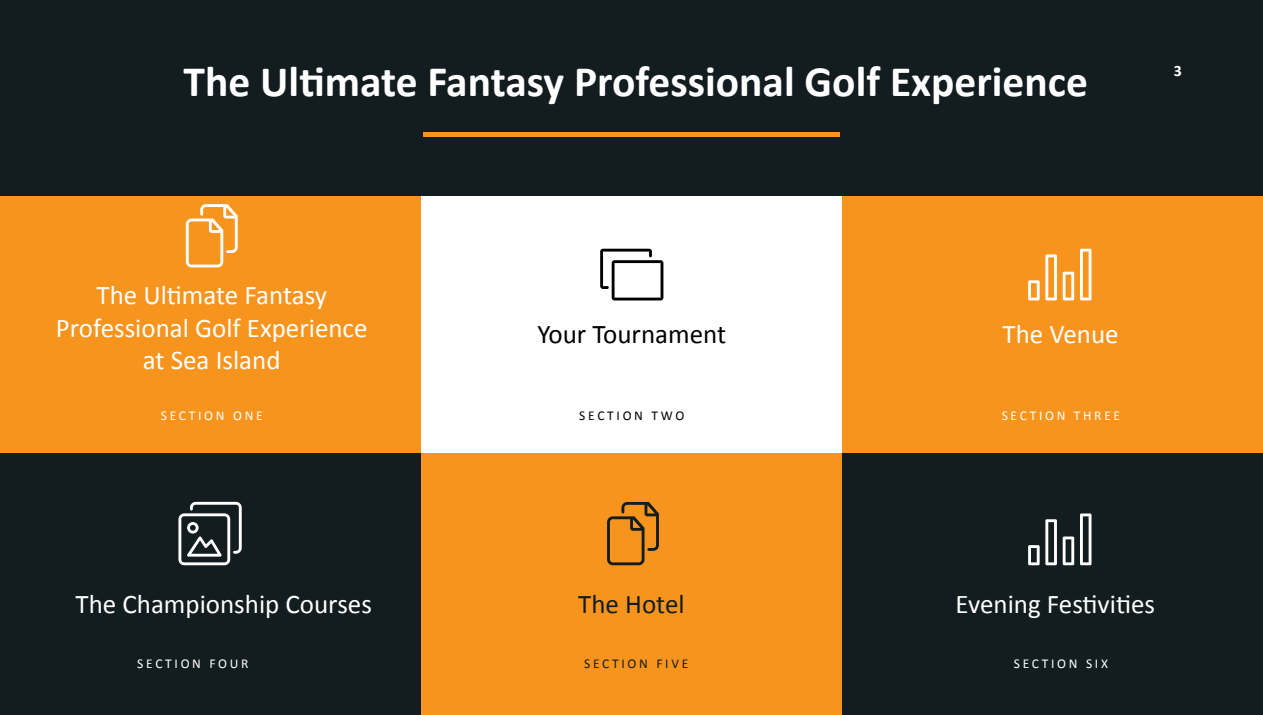
<style>
.page{position:relative;width:1263px;height:715px;background:#fff}
.page>*{position:absolute;margin:0;border:0;box-sizing:border-box;transform-origin:0 0}
.t1{font:700 43.5px "Calibri";color:#fff}
.t2{font:27px/32.4px "Calibri";color:#fff;text-align:center}
.t3{font:27px "Calibri";color:#000}
.t4{font:27px "Calibri";color:#131d20}
.t5{font:700 15.9px "Calibri";color:#fff}
.t6{font:13.5px "Calibri";letter-spacing:.2em;color:#fff}
.t7{font:13.5px "Calibri";letter-spacing:.2em;color:#131d20}
.t8{font:13.5px "Calibri";letter-spacing:.2em;color:#000}
</style>
<div class="page">
<div style="left:0;top:193px;width:421px;height:260px;background:#f7941e"></div>
<div style="left:842px;top:193px;width:421px;height:260px;background:#f7941e"></div>
<div style="left:421px;top:453px;width:421px;height:261px;background:#f7941e"></div>
<div style="left:842px;top:453px;width:421px;height:261px;background:#131d20"></div>
<div style="left:0;top:453px;width:421px;height:261px;background:#131d20"></div>
<div style="left:0;top:0;width:1263px;height:196px;background:#131d20"></div>
<svg style="left:186px;top:204px;width:52px;height:63px"></svg>
<svg style="left:607px;top:502px;width:52px;height:63px"></svg>
<svg style="left:178px;top:501px;width:64px;height:64px"></svg>
<svg style="left:600px;top:248px;width:63px;height:52px"></svg>
<svg style="left:1028px;top:513px;width:63px;height:52px"></svg>
<svg style="left:1028px;top:248px;width:63px;height:52px"></svg>
<div style="left:423px;top:132px;width:417px;height:5px;background:#f7941e"></div>
<h1 class="t1" style="left:184px;top:54px;width:906px">The Ultimate Fantasy Professional Golf Experience</h1>
<p class="t5" style="left:1174px;top:60px;width:10px">3</p>
<p class="t2" style="left:56px;top:279px;width:313px">The Ultimate Fantasy<br>Professional Golf Experience at Sea Island</p>
<p class="t6" style="left:161px;top:406px;width:103px">SECTION ONE</p>
<p class="t3" style="left:537px;top:317px;width:190px">Your Tournament</p>
<p class="t2" style="left:1002px;top:318px;width:118px">The Venue</p>
<p class="t8" style="left:579px;top:406px;width:106px">SECTION TWO</p>
<p class="t6" style="left:1002px;top:406px;width:120px">SECTION THREE</p>
<p class="t2" style="left:76px;top:588px;width:298px">The Championship Courses</p>
<p class="t4" style="left:578px;top:587px;width:108px">The Hotel</p>
<p class="t2" style="left:955px;top:588px;width:201px">Evening Festivities</p>
<p class="t6" style="left:137px;top:655px;width:113px">SECTION FOUR</p>
<p class="t7" style="left:584px;top:655px;width:106px">SECTION FIVE</p>
<p class="t6" style="left:1014px;top:655px;width:96px">SECTION SIX</p>
</div>
